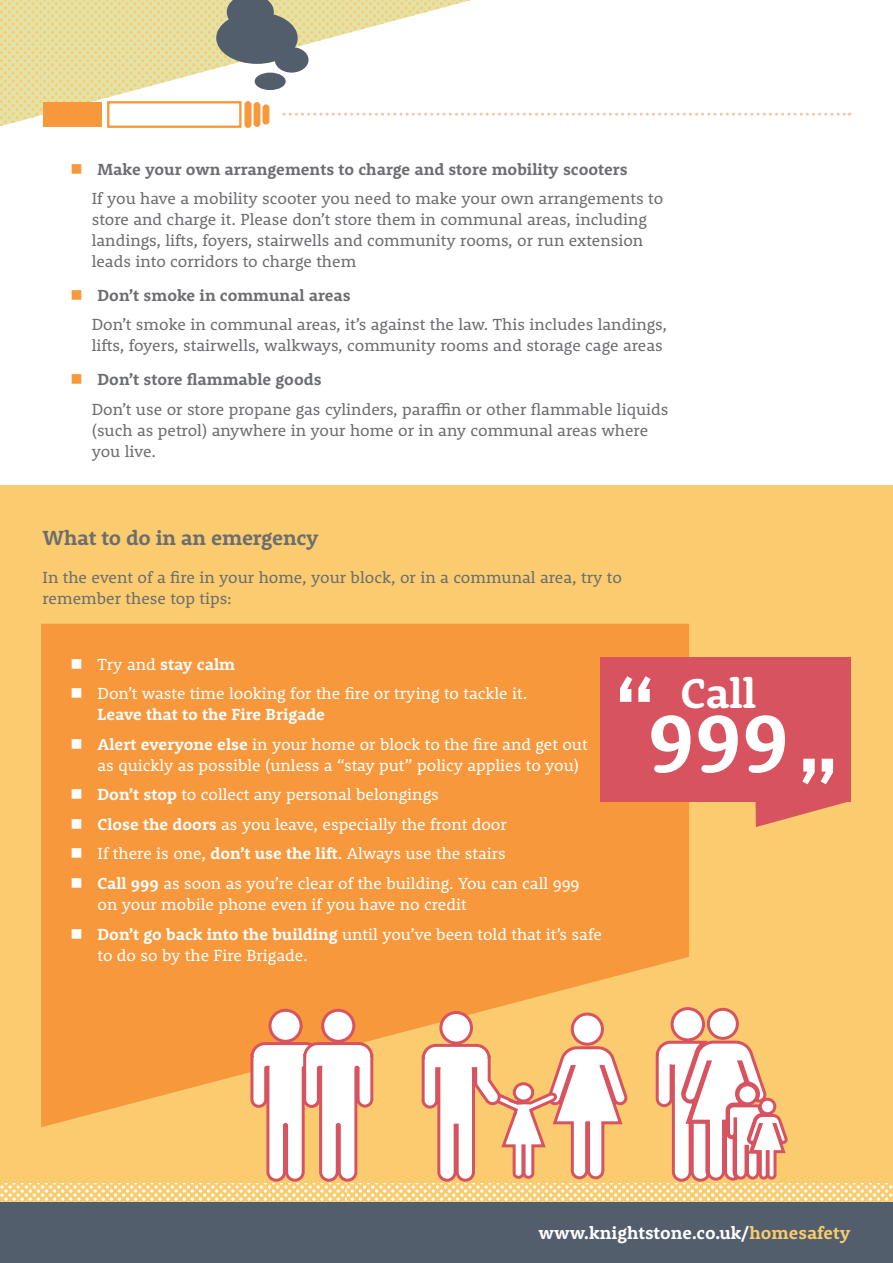
<style>
.page{position:relative;width:893px;height:1263px;background:#fff}
.page>*{position:absolute;margin:0;border:0;box-sizing:border-box;transform-origin:0 0}
.t1{font:700 83.1px "Rooney";color:#fff}
.t2{font:700 42.9px "Rooney";color:#fff}
.t3{font:700 21px "Rooney";letter-spacing:-.01em;color:#6c6d70}
.t4{font:700 18px "Rooney";color:#fff}
.t5{font:16.5px/21px "Rooney";color:#6c6d70}
.t6{font:16.5px/21px "Rooney";color:#fff}
.t7{font:700 16.5px "Rooney";color:#6c6d70}
.t8{font:700 16.5px "Rooney";color:#fff}
.s1{font-weight:400}
.s2{font-weight:700}
.s3{color:#fbcc6f}
</style>
<div class="page">
<svg style="left:473px;top:113px;width:377px;height:3px"></svg>
<div style="left:0;top:1201px;width:893px;height:62px;background:#535e6d"></div>
<img style="left:0;top:0;width:471px;height:126px">
<div style="left:0;top:485px;width:893px;height:716px;background:#fbcc6f"></div>
<svg style="left:41px;top:624px;width:648px;height:503px;background:#f79b40"></svg>
<div style="left:601px;top:657px;width:250px;height:145px;background:#d75360"></div>
<svg style="left:756px;top:802px;width:91px;height:25px"></svg>
<svg style="left:620px;top:676px;width:31px;height:26px"></svg>
<svg style="left:802px;top:759px;width:31px;height:25px"></svg>
<svg style="left:102px;top:104px;width:178px;height:18px"></svg>
<div style="left:44px;top:102px;width:58px;height:25px;background:#f7983d"></div>
<div style="left:107px;top:101px;width:134px;height:27px;background:#fff;border:2px solid #f7983d"></div>
<div style="left:245px;top:101px;width:6px;height:27px;border:2px solid #f7983d;border-radius:2px"></div>
<div style="left:254px;top:102px;width:6px;height:25px;border:2px solid #f7983d;border-radius:2px"></div>
<hr style="left:264px;top:106px;width:4px;height:17px;background:#f7983d;border-radius:2px">
<div style="left:262px;top:104px;width:7px;height:21px;border:2px solid #f7983d;border-radius:2px"></div>
<div style="left:255px;top:73px;width:31px;height:17px;background:#535e6d;border-radius:50%"></div>
<div style="left:275px;top:47px;width:33px;height:26px;background:#535e6d;border-radius:50%"></div>
<svg style="left:227px;top:0;width:47px;height:20px"></svg>
<div style="left:216px;top:12px;width:82px;height:52px;background:#535e6d;border-radius:50%"></div>
<svg style="left:249px;top:1007px;width:126px;height:175px"></svg>
<div style="left:708px;top:1009px;width:29px;height:29px;background:#fff;border-radius:50%"></div>
<div style="left:707px;top:1008px;width:32px;height:32px;border:3px solid #d75360;border-radius:50%"></div>
<div style="left:672px;top:1008px;width:31px;height:32px;background:#fff;border-radius:50%"></div>
<div style="left:671px;top:1007px;width:34px;height:34px;border:3px solid #d75360;border-radius:50%"></div>
<svg style="left:654px;top:1039px;width:134px;height:143px"></svg>
<svg style="left:420px;top:1011px;width:209px;height:171px"></svg>
<img style="left:0;top:1183px;width:893px;height:18px">
<svg style="left:72px;top:659px;width:9px;height:10px"></svg>
<svg style="left:72px;top:688px;width:9px;height:10px"></svg>
<svg style="left:72px;top:739px;width:9px;height:10px"></svg>
<svg style="left:72px;top:789px;width:9px;height:10px"></svg>
<svg style="left:72px;top:819px;width:9px;height:10px"></svg>
<svg style="left:72px;top:848px;width:9px;height:10px"></svg>
<svg style="left:72px;top:878px;width:9px;height:10px"></svg>
<svg style="left:72px;top:928px;width:9px;height:10px"></svg>
<p class="t7" style="left:98px;top:158px;width:532px">Make your own arrangements to charge and store mobility scooters</p>
<p class="t5" style="left:92px;top:187px;width:573px">If you have a mobility scooter you need to make your own arrangements to store and charge it. Please don’t store them in communal areas, including landings, lifts, foyers, stairwells and community rooms, or run extension leads into corridors to charge them</p>
<p class="t7" style="left:98px;top:284px;width:255px">Don’t smoke in communal areas</p>
<p class="t5" style="left:92px;top:314px;width:577px">Don’t smoke in communal areas, it’s against the law. This includes landings, lifts, foyers, stairwells, walkways, community rooms and storage cage areas</p>
<p class="t7" style="left:98px;top:369px;width:226px">Don’t store flammable goods</p>
<p class="t5" style="left:92px;top:398px;width:578px">Don’t use or store propane gas cylinders, paraffin or other flammable liquids (such as petrol) anywhere in your home or in any communal areas where you live.</p>
<p class="t3" style="left:43px;top:524px;width:278px">What to do in an emergency</p>
<p class="t5" style="left:43px;top:566px;width:581px">In the event of a fire in your home, your block, or in a communal area, try to remember these top tips:</p>
<p class="t8" style="left:98px;top:653px;width:139px"><span class="s1">Try and</span> stay calm</p>
<p class="t6" style="left:98px;top:683px;width:432px">Don’t waste time looking for the fire or trying to tackle it.<br><span class="s2">Leave that to the Fire Brigade</span></p>
<p class="t6" style="left:98px;top:733px;width:492px"><span class="s2">Alert everyone else</span> in your home or block to the fire and get out as quickly as possible (unless a “stay put” policy applies to you)</p>
<p class="t6" style="left:98px;top:784px;width:343px"><span class="s2">Don’t stop</span> to collect any personal belongings</p>
<p class="t6" style="left:98px;top:813px;width:411px"><span class="s2">Close the doors</span> as you leave, especially the front door</p>
<p class="t6" style="left:98px;top:843px;width:410px">If there is one, <span class="s2">don’t use the lift</span>. Always use the stairs</p>
<p class="t6" style="left:98px;top:872px;width:484px"><span class="s2">Call 999</span> as soon as you’re clear of the building. You can call 999 on your mobile phone even if you have no credit</p>
<p class="t6" style="left:98px;top:923px;width:506px"><span class="s2">Don’t go back into the building</span> until you’ve been told that it’s safe to do so by the Fire Brigade.</p>
<p class="t2" style="left:680px;top:665px;width:77px">Call</p>
<p class="t1" style="left:648px;top:677px;width:143px">999</p>
<p class="t4" style="left:538px;top:1221px;width:313px">www.knightstone.co.uk/<span class="s3">homesafety</span></p>
</div>
